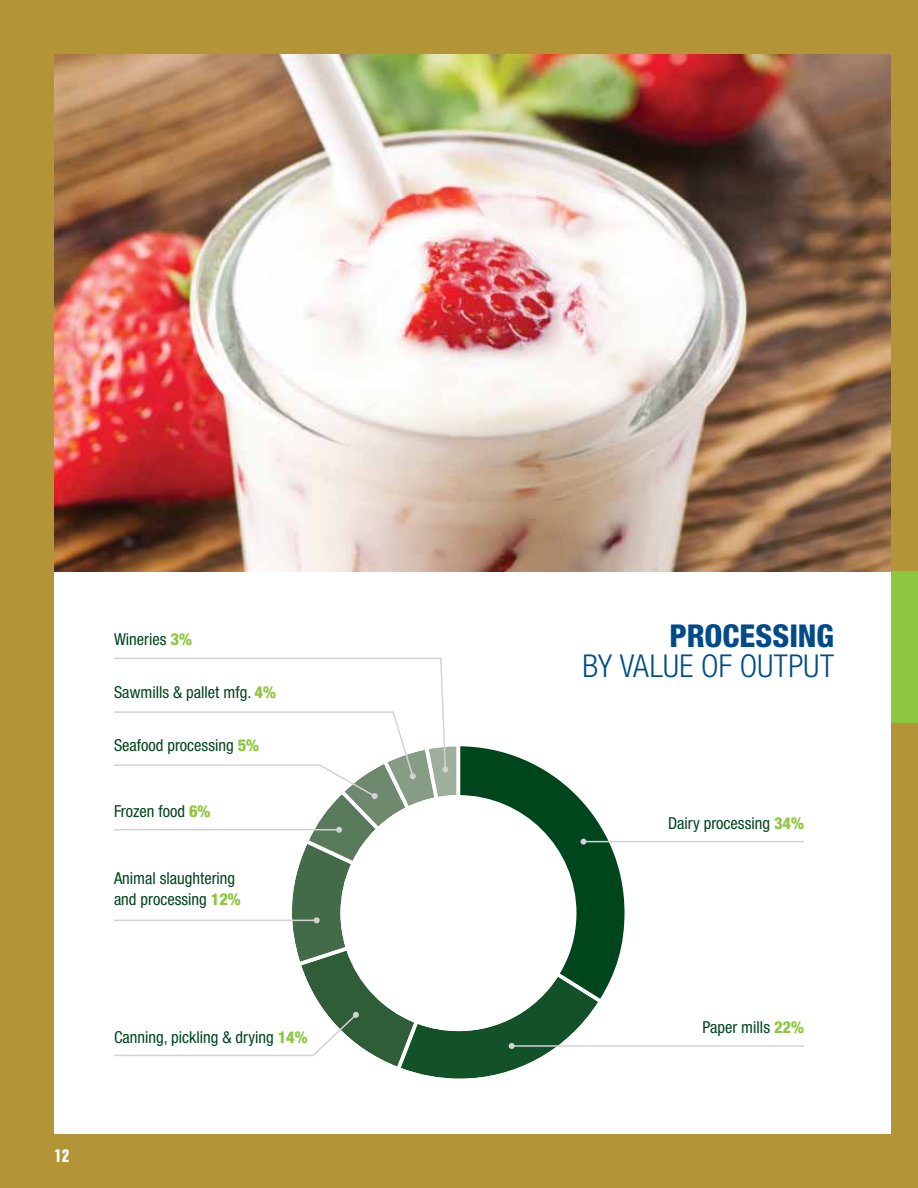
<style>
.page{position:relative;width:918px;height:1188px;background:#b39437}
.page>*{position:absolute;margin:0;border:0;box-sizing:border-box;transform-origin:0 0}
.t1{font:300 condensed 31.5px "Helvetica Neue";letter-spacing:.01em;color:#004b88}
.t2{font:800 condensed 31.5px "Helvetica Neue";letter-spacing:-.005em;color:#004b88}
.t3{font:700 condensed 18px "Folio";color:#fff}
.t4{font:condensed 16.5px/21px "Helvetica Neue";color:#00461d}
.s1{font-weight:800;color:#8dc63f}
</style>
<div class="page">
<div style="left:54px;top:54px;width:837px;height:1080px;background:#fff"></div>
<img style="left:54px;top:54px;width:837px;height:517px">
<div style="left:891px;top:571px;width:27px;height:152px;background:#8dc63f"></div>
<hr style="left:584px;top:841px;width:220px;height:1px;background:#d1d3d4">
<hr style="left:512px;top:1045px;width:292px;height:2px;background:#d1d3d4">
<svg style="left:114px;top:657px;width:512px;height:422px"></svg>
<p class="t4" style="left:114px;top:628px;width:79px">Wineries <span class="s1">3%</span></p>
<p class="t4" style="left:114px;top:682px;width:164px">Sawmills &amp; pallet mfg. <span class="s1">4%</span></p>
<p class="t4" style="left:114px;top:735px;width:147px">Seafood processing <span class="s1">5%</span></p>
<p class="t4" style="left:114px;top:800px;width:98px">Frozen food <span class="s1">6%</span></p>
<p class="t4" style="left:114px;top:868px;width:128px">Animal slaughtering and processing <span class="s1">12%</span></p>
<p class="t3" style="left:54px;top:1145px;width:17px">12</p>
<p class="t4" style="left:114px;top:1027px;width:195px">Canning, pickling &amp; drying <span class="s1">14%</span></p>
<h1 class="t2" style="left:670px;top:617px;width:166px">PROCESSING</h1>
<h1 class="t1" style="left:583px;top:648px;width:253px">BY VALUE OF OUTPUT</h1>
<p class="t4" style="left:668px;top:812px;width:137px">Dairy processing <span class="s1">34%</span></p>
<p class="t4" style="left:702px;top:1017px;width:103px">Paper mills <span class="s1">22%</span></p>
</div>
